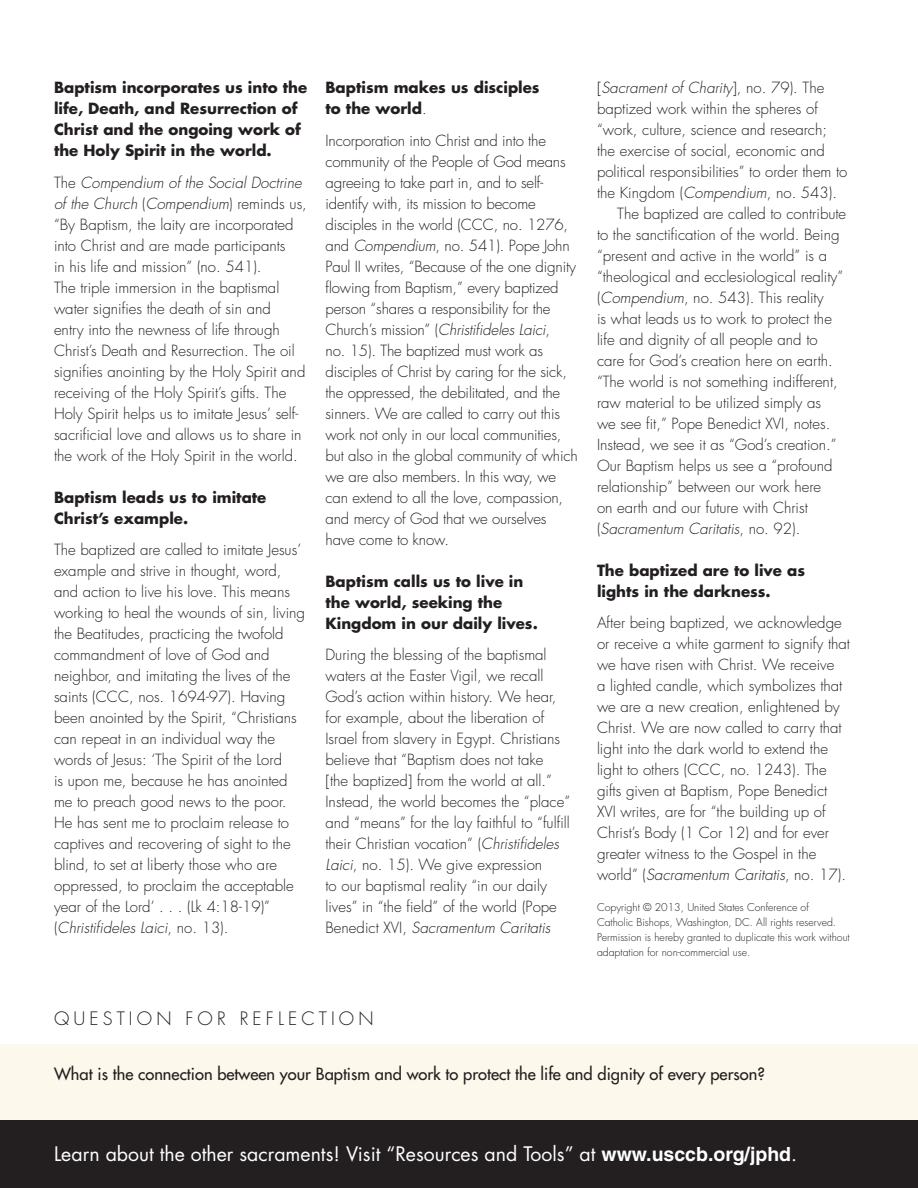
<style>
.page{position:relative;width:918px;height:1188px;background:#fff}
.page>*{position:absolute;margin:0;border:0;box-sizing:border-box;transform-origin:0 0}
.Epi{font:19.5px "Futura";color:#fff}
.t1{font:300 18px "Futura";letter-spacing:.23em;color:#231f20}
.t2{font:16.5px "Futura";color:#231f20}
.ParaFirst{font:300 15px/21px "Futura";color:#231f20}
.Para{font:300 15px/21px "Futura";color:#231f20}
.t3{font:700 15px/21px "Futura";color:#231f20}
.Epi-2{font:300 10.5px/15px "Futura";color:#231f20}
.s1{font-style:italic}
.s2{font-weight:300}
.s3{font-family:"Helvetica";font-weight:700}
</style>
<div class="page">
<div style="left:0;top:1045px;width:918px;height:143px;background:#fcf8ec"></div>
<div style="left:0;top:1120px;width:918px;height:68px;background:#231f20"></div>
<h3 class="t3" style="left:54px;top:76px;width:255px">Baptism incorporates us into the life, Death, and Resurrection of<br>Christ and the ongoing work of the Holy Spirit in the world.</h3>
<p class="ParaFirst" style="left:54px;top:172px;width:254px">The <span class="s1">Compendium of the Social Doctrine of the Church</span> (<span class="s1">Compendium</span>) reminds us, “By Baptism, the laity are incorporated into Christ and are made participants<br>in his life and mission” (no. 541).<br>The triple immersion in the baptismal water signifies the death of sin and<br>entry into the newness of life through Christ’s Death and Resurrection. The oil signifies anointing by the Holy Spirit and receiving of the Holy Spirit’s gifts. The Holy Spirit helps us to imitate Jesus’ self&shy;sacrificial love and allows us to share in the work of the Holy Spirit in the world.</p>
<h3 class="t3" style="left:54px;top:486px;width:214px">Baptism leads us to imitate<br>Christ’s example.</h3>
<p class="ParaFirst" style="left:54px;top:539px;width:253px">The baptized are called to imitate Jesus’ example and strive in thought, word, and action to live his love. This means working to heal the wounds of sin, living the Beatitudes, practicing the twofold commandment of love of God and neighbor, and imitating the lives of the saints (CCC, nos. 1694-97). Having been anointed by the Spirit, “Christians can repeat in an individual way the words of Jesus: ‘The Spirit of the Lord<br>is upon me, because he has anointed me to preach good news to the poor.<br>He has sent me to proclaim release to captives and recovering of sight to the blind, to set at liberty those who are oppressed, to proclaim the acceptable year of the Lord’ . . . (Lk 4:18-19)” (<span class="s1">Christifideles Laici</span>, no. 13).</p>
<h3 class="t3" style="left:326px;top:76px;width:216px">Baptism makes us disciples to the world<span class="s2">.</span></h3>
<p class="ParaFirst" style="left:326px;top:130px;width:254px">Incorporation into Christ and into the community of the People of God means agreeing to take part in, and to self&shy;identify with, its mission to become disciples in the world (CCC, no. 1276, and <span class="s1">Compendium</span>, no. 541). Pope John Paul II writes, “Because of the one dignity flowing from Baptism,” every baptized person “shares a responsibility for the Church’s mission” (<span class="s1">Christifideles Laici</span>,<br>no. 15). The baptized must work as disciples of Christ by caring for the sick, the oppressed, the debilitated, and the sinners. We are called to carry out this work not only in our local communities, but also in the global community of which we are also members. In this way, we can extend to all the love, compassion, and mercy of God that we ourselves have come to know.</p>
<h3 class="t3" style="left:326px;top:570px;width:214px">Baptism calls us to live in the world, seeking the<br>Kingdom in our daily lives.</h3>
<p class="ParaFirst" style="left:326px;top:644px;width:246px">During the blessing of the baptismal waters at the Easter Vigil, we recall God’s action within history. We hear, for example, about the liberation of Israel from slavery in Egypt. Christians believe that “Baptism does not take<br>[the baptized] from the world at all.” Instead, the world becomes the “place” and “means” for the lay faithful to “fulfill their Christian vocation” (<span class="s1">Christifideles Laici</span>, no. 15). We give expression<br>to our baptismal reality “in our daily lives” in “the field” of the world (Pope Benedict XVI, <span class="s1">Sacramentum Caritatis</span></p>
<p class="ParaFirst" style="left:597px;top:77px;width:252px">[<span class="s1">Sacrament of Charity</span>], no. 79). The baptized work within the spheres of “work, culture, science and research; the exercise of social, economic and political responsibilities” to order them to the Kingdom (<span class="s1">Compendium</span>, no. 543).</p>
<p class="Para" style="left:597px;top:203px;width:251px;text-indent:20px">The baptized are called to contribute to the sanctification of the world. Being “present and active in the world” is a “theological and ecclesiological reality” (<span class="s1">Compendium</span>, no. 543). This reality<br>is what leads us to work to protect the life and dignity of all people and to care for God’s creation here on earth. “The world is not something indifferent, raw material to be utilized simply as<br>we see fit,” Pope Benedict XVI, notes.<br>Instead, we see it as “God’s creation.” Our Baptism helps us see a “profound relationship” between our work here<br>on earth and our future with Christ (<span class="s1">Sacramentum Caritatis</span>, no. 92).</p>
<h3 class="t3" style="left:597px;top:559px;width:210px">The baptized are to live as lights in the darkness.</h3>
<p class="ParaFirst" style="left:597px;top:612px;width:255px">After being baptized, we acknowledge or receive a white garment to signify that we have risen with Christ. We receive<br>a lighted candle, which symbolizes that we are a new creation, enlightened by Christ. We are now called to carry that light into the dark world to extend the light to others (CCC, no. 1243). The gifts given at Baptism, Pope Benedict<br>XVI writes, are for “the building up of Christ’s Body (1 Cor 12) and for ever greater witness to the Gospel in the world” (<span class="s1">Sacramentum Caritatis</span>, no. 17).</p>
<p class="Epi-2" style="left:597px;top:900px;width:254px">Copyright © 2013, United States Conference of<br>Catholic Bishops, Washington, DC. All rights reserved.<br>Permission is hereby granted to duplicate this work without adaptation for non-commercial use.</p>
<h1 class="t1" style="left:54px;top:1007px;width:321px">QUESTION FOR REFLECTION</h1>
<h1 class="t2" style="left:54px;top:1063px;width:712px">What is the connection between your Baptism and work to protect the life and dignity of every person?</h1>
<p class="Epi" style="left:54px;top:1140px;width:745px">Learn about the other sacraments! Visit “Resources and Tools” at <span class="s3">www.usccb.org/jphd</span>.</p>
</div>
